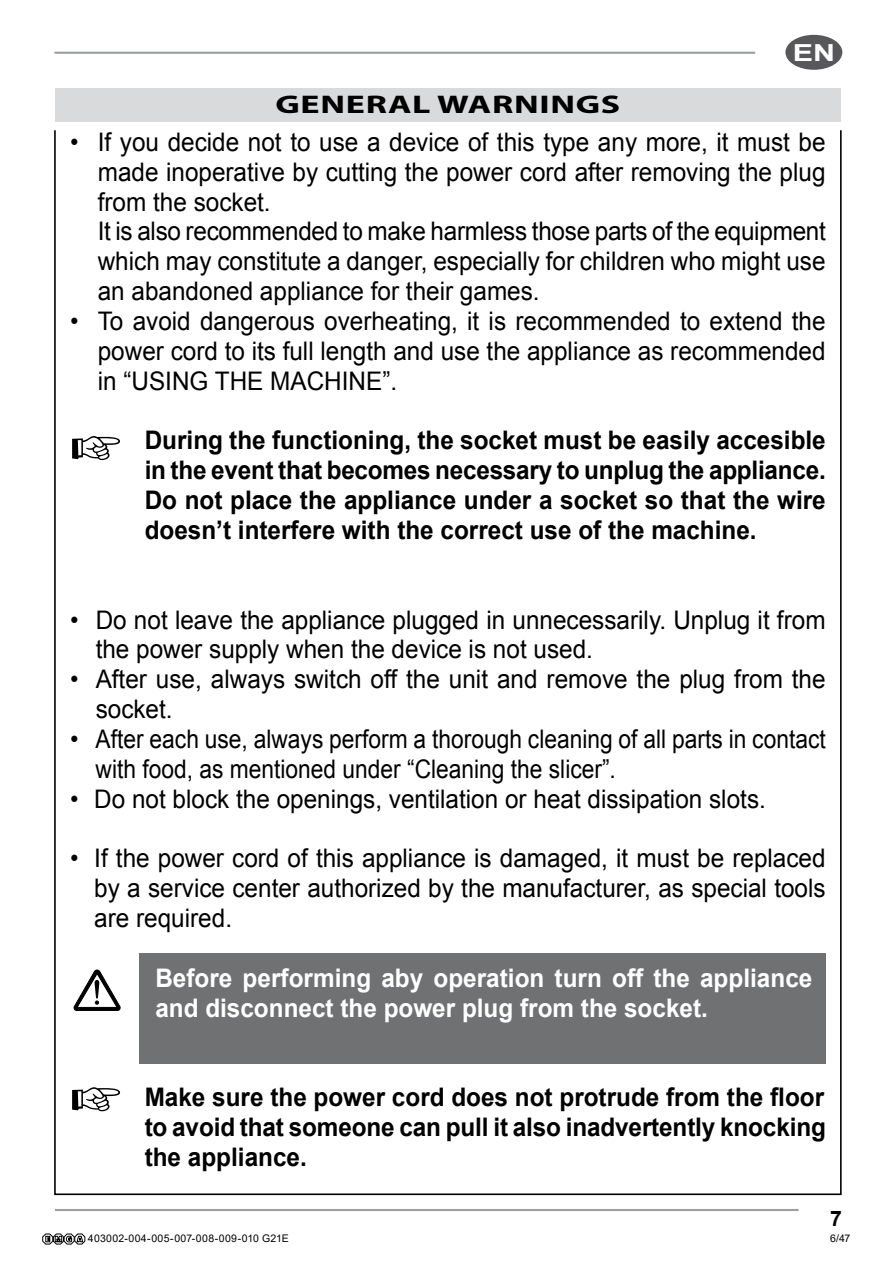
<style>
.page{position:relative;width:893px;height:1263px;background:#fff}
.page>*{position:absolute;margin:0;border:0;box-sizing:border-box;transform-origin:0 0}
.t1{font:25.65px/29.8px "Arial";color:#000;scale:.95 1}
.t2{font:700 25.65px/29.8px "Arial";color:#000;text-align:justify;scale:.95 1}
.t3{font:700 25.65px/29.8px "Arial";color:#fff;scale:.95 1}
.t4{font:700 25.65px "Myriad Pro";letter-spacing:.02em;color:#000;scale:1.4 1}
.t5{font:700 23.4px "Arial";color:#fff;scale:1.3 1}
.t6{font:700 21.3px "Arial";color:#000}
.t7{font:10.5px "Arial";letter-spacing:.03em;color:#000}
</style>
<div class="page">
<hr style="left:55px;top:1209px;width:743px;height:2px;background:#9c9e9f">
<hr style="left:54px;top:52px;width:701px;height:2px;background:#9c9e9f">
<div style="left:785px;top:35px;width:57px;height:35px;background:#58585a;border-radius:50%"></div>
<div style="left:55px;top:88px;width:786px;height:34px;background:#d9dadb"></div>
<div style="left:140px;top:954px;width:686px;height:110px;background:#707172"></div>
<svg style="left:74px;top:970px;width:46px;height:41px"></svg>
<svg style="left:43px;top:1233px;width:42px;height:11px"></svg>
<p class="t5" style="left:793px;top:37px;width:34px">EN</p>
<p class="t4" style="left:275px;top:88px;width:248px">GENERAL WARNINGS</p>
<p class="t1" style="left:98px;top:127px;width:768px;text-indent:-28px">• If you decide not to use a device of this type any more, it must be made inoperative by cutting the power cord after removing the plug from the socket.<br>It is also recommended to make harmless those parts of the equipment which may constitute a danger, especially for children who might use an abandoned appliance for their games.</p>
<p class="t1" style="left:98px;top:306px;width:768px;text-align:justify;text-indent:-28px">• To avoid dangerous overheating, it is recommended to extend the power cord to its full length and use the appliance as recommended in “USING THE MACHINE”.</p>
<p class="t2" style="left:145px;top:426px;width:718px;text-indent:-75px">☞ During the functioning, the socket must be easily accesible in the event that becomes necessary to unplug the appliance.<br>Do not place the appliance under a socket so that the wire doesn’t interfere with the correct use of the machine.</p>
<p class="t1" style="left:96px;top:605px;width:770px;text-indent:-26px">• Do not leave the appliance plugged in unnecessarily. Unplug it from the power supply when the device is not used.</p>
<p class="t1" style="left:96px;top:665px;width:770px;text-indent:-26px">• After use, always switch off the unit and remove the plug from the socket.</p>
<p class="t1" style="left:96px;top:724px;width:770px;text-indent:-26px">• After each use, always perform a thorough cleaning of all parts in contact with food, as mentioned under “Cleaning the slicer”.</p>
<p class="t1" style="left:70px;top:784px;width:734px">• Do not block the openings, ventilation or heat dissipation slots.</p>
<p class="t1" style="left:94px;top:844px;width:771px;text-align:justify;text-indent:-24px">• If the power cord of this appliance is damaged, it must be replaced by a service center authorized by the manufacturer, as special tools are required.</p>
<p class="t3" style="left:155px;top:964px;width:693px">Before performing aby operation turn off the appliance and disconnect the power plug from the socket.</p>
<p class="t2" style="left:145px;top:1083px;width:718px;text-indent:-75px">☞ Make sure the power cord does not protrude from the floor to avoid that someone can pull it also inadvertently knocking the appliance.</p>
<p class="t6" style="left:830px;top:1204px;width:13px">7</p>
<p class="t7" style="left:88px;top:1231px;width:202px">403002-004-005-007-008-009-010 G21E</p>
<p class="t7" style="left:830px;top:1231px;width:22px">6/47</p>
</div>
